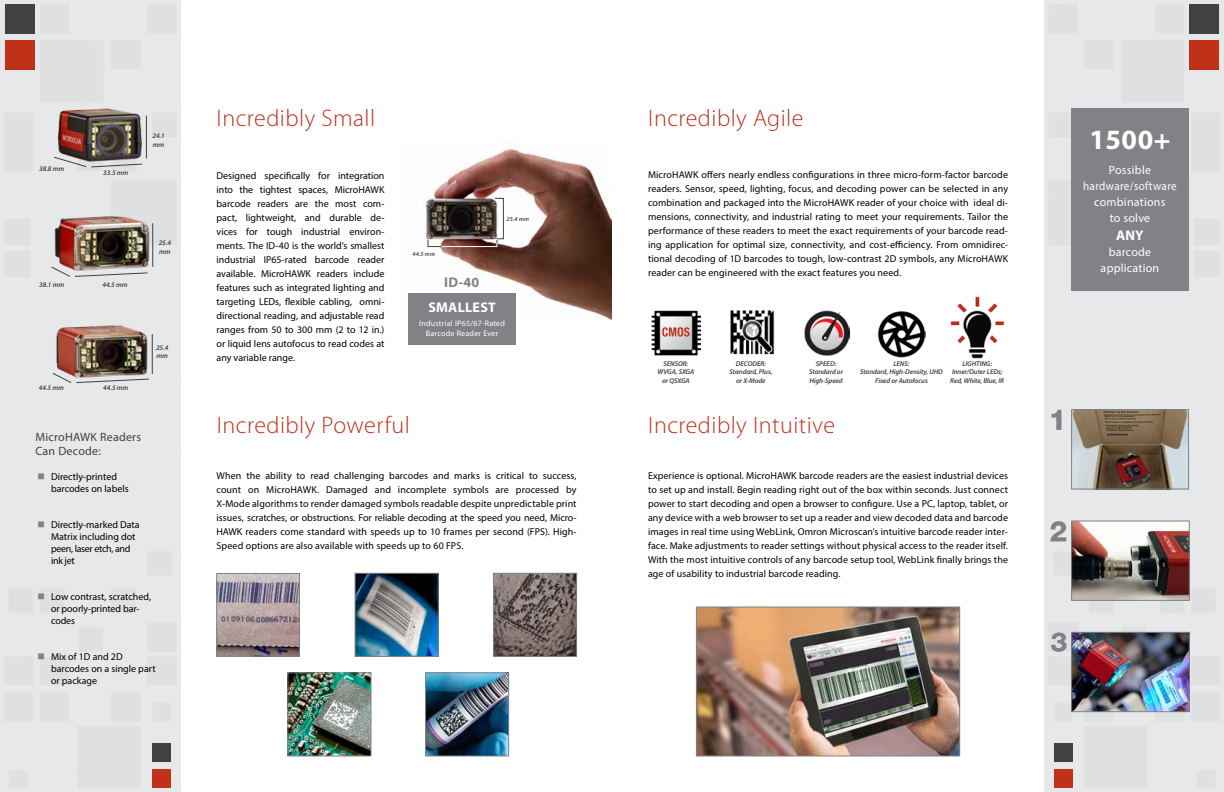
<style>
.page{position:relative;width:1224px;height:792px;background:#fff}
.page>*{position:absolute;margin:0;border:0;box-sizing:border-box;transform-origin:0 0}
.t1{font:700 28px "Myriad Pro";color:#fff}
.t2{font:300 24px "Myriad Pro";letter-spacing:.02em;color:#c0311a}
.t3{font:700 14px "Myriad Pro";letter-spacing:.02em;color:#fff}
.t4{font:700 14px "Myriad Pro";color:#808285}
.t5{font:12px/16px "Myriad Pro";letter-spacing:.02em;color:#fff;text-align:center}
.t6{font:12px/14.4px "Myriad Pro";letter-spacing:.02em;color:#414042}
.t7{font:10px/14px "Myriad Pro";color:#000;text-align:justify}
.t8{font:8px/10px "Myriad Pro";letter-spacing:.03em;color:#fff;text-align:center}
.t9{font:italic 600 7px/8.4px "Myriad Pro";letter-spacing:-.01em;color:#414042;text-align:center}
.t10{font:italic 600 6px "Myriad Pro";letter-spacing:.02em;color:#414042}
</style>
<div class="page">
<div style="left:0;top:0;width:180px;height:792px;background:#e7e8e9"></div>
<img style="left:53px;top:102px;width:93px;height:63px">
<img style="left:51px;top:210px;width:101px;height:64px">
<img style="left:54px;top:319px;width:96px;height:61px">
<div style="left:5px;top:5px;width:29px;height:29px;background:#414042"></div>
<div style="left:5px;top:41px;width:29px;height:29px;background:#c0311a"></div>
<div style="left:152px;top:769px;width:18px;height:19px;background:#c0311a"></div>
<div style="left:152px;top:743px;width:18px;height:19px;background:#414042"></div>
<img style="left:408px;top:147px;width:204px;height:173px">
<div style="left:428px;top:239px;width:69px;height:8px;border:1px solid #414042"></div>
<img style="left:441px;top:198px;width:63px;height:49px">
<hr style="left:152px;top:334px;width:1px;height:40px;background:#414042">
<svg style="left:52px;top:373px;width:97px;height:10px"></svg>
<hr style="left:152px;top:223px;width:1px;height:44px;background:#414042">
<svg style="left:51px;top:266px;width:97px;height:11px"></svg>
<hr style="left:146px;top:116px;width:1px;height:42px;background:#414042">
<svg style="left:53px;top:157px;width:90px;height:10px"></svg>
<img style="left:218px;top:575px;width:80px;height:80px">
<div style="left:216px;top:573px;width:84px;height:84px;border:1px solid #808285"></div>
<img style="left:357px;top:575px;width:79px;height:80px">
<div style="left:355px;top:573px;width:83px;height:84px;border:1px solid #808285"></div>
<img style="left:495px;top:575px;width:80px;height:80px">
<div style="left:493px;top:573px;width:84px;height:84px;border:1px solid #808285"></div>
<img style="left:290px;top:675px;width:79px;height:79px">
<div style="left:288px;top:673px;width:83px;height:83px;border:1px solid #808285"></div>
<img style="left:427px;top:675px;width:80px;height:79px">
<div style="left:425px;top:673px;width:84px;height:83px;border:1px solid #808285"></div>
<div style="left:409px;top:294px;width:107px;height:51px;background:#808285"></div>
<div style="left:1044px;top:0;width:180px;height:792px;background:#e7e8e9"></div>
<div style="left:1054px;top:769px;width:19px;height:19px;background:#c0311a"></div>
<div style="left:1054px;top:743px;width:19px;height:19px;background:#414042"></div>
<div style="left:1190px;top:5px;width:29px;height:29px;background:#414042"></div>
<div style="left:1190px;top:41px;width:29px;height:29px;background:#c0311a"></div>
<div style="left:1071px;top:108px;width:118px;height:183px;background:#808285"></div>
<img style="left:1073px;top:411px;width:114px;height:76px">
<div style="left:1071px;top:409px;width:118px;height:80px;border:1px solid #808285"></div>
<svg style="left:1051px;top:410px;width:10px;height:20px"></svg>
<img style="left:1073px;top:523px;width:115px;height:76px">
<div style="left:1071px;top:521px;width:119px;height:80px;border:1px solid #808285"></div>
<svg style="left:1050px;top:521px;width:16px;height:20px"></svg>
<img style="left:1073px;top:634px;width:115px;height:76px">
<div style="left:1071px;top:632px;width:119px;height:80px;border:1px solid #808285"></div>
<svg style="left:1051px;top:632px;width:16px;height:20px"></svg>
<img style="left:698px;top:609px;width:260px;height:145px">
<div style="left:696px;top:607px;width:264px;height:149px;border:1px solid #808285"></div>
<img style="left:651px;top:310px;width:50px;height:46px">
<img style="left:804px;top:310px;width:46px;height:46px">
<img style="left:730px;top:310px;width:45px;height:45px">
<img style="left:878px;top:311px;width:47px;height:47px">
<img style="left:950px;top:296px;width:54px;height:63px">
<svg style="left:38px;top:473px;width:6px;height:6px"></svg>
<svg style="left:38px;top:521px;width:6px;height:6px"></svg>
<svg style="left:38px;top:593px;width:6px;height:6px"></svg>
<svg style="left:38px;top:653px;width:6px;height:6px"></svg>
<p class="t9" style="left:39px;top:164px;width:26px">38.8 mm</p>
<p class="t9" style="left:103px;top:168px;width:26px">33.5 mm</p>
<p class="t9" style="left:152px;top:132px;width:14px;text-align:left">24.1 mm</p>
<p class="t9" style="left:39px;top:281px;width:26px">38.1 mm</p>
<p class="t9" style="left:103px;top:281px;width:26px">44.5 mm</p>
<p class="t9" style="left:159px;top:239px;width:14px;text-align:left">25.4 mm</p>
<p class="t9" style="left:39px;top:384px;width:26px">44.5 mm</p>
<p class="t9" style="left:103px;top:384px;width:26px">44.5 mm</p>
<p class="t9" style="left:156px;top:343px;width:14px;text-align:left">25.4 mm</p>
<p class="t6" style="left:36px;top:429px;width:107px">MicroHAWK Readers<br>Can Decode:</p>
<p class="t7" style="left:51px;top:470px;width:79px;line-height:12px">Directly-printed barcodes on labels</p>
<p class="t7" style="left:51px;top:518px;width:90px;line-height:12px;text-align:left">Directly-marked Data<br>Matrix including dot peen, laser etch, and ink jet</p>
<p class="t7" style="left:51px;top:590px;width:102px;line-height:12px;text-align:left">Low contrast, scratched, or poorly-printed bar&shy;codes</p>
<p class="t7" style="left:51px;top:650px;width:106px;line-height:12px;text-align:left">Mix of 1D and 2D barcodes on a single part or package</p>
<h2 class="t2" style="left:217px;top:105px;width:160px">Incredibly Small</h2>
<p class="t7" style="left:217px;top:168px;width:169px">Designed specifically for integration into the tightest spaces, MicroHAWK barcode readers are the most com&shy;pact, lightweight, and durable de&shy;vices for tough industrial environ&shy;ments. The ID-40 is the world’s smallest industrial IP65-rated barcode reader available. MicroHAWK readers include features such as integrated lighting and targeting LEDs, flexible cabling, omni&shy;directional reading, and adjustable read ranges from 50 to 300 mm (2 to 12 in.) or liquid lens autofocus to read codes at any variable range.</p>
<p class="t10" style="left:413px;top:250px;width:24px">44.5 mm</p>
<h3 class="t4" style="left:444px;top:273px;width:37px">ID-40</h3>
<p class="t10" style="left:507px;top:215px;width:24px">25.4 mm</p>
<h3 class="t3" style="left:428px;top:299px;width:69px">SMALLEST</h3>
<p class="t8" style="left:419px;top:319px;width:87px">Industrial IP65/67-Rated<br>Barcode Reader Ever</p>
<h2 class="t2" style="left:217px;top:412px;width:195px">Incredibly Powerful</h2>
<p class="t7" style="left:217px;top:468px;width:362px">When the ability to read challenging barcodes and marks is critical to success, count on MicroHAWK. Damaged and incomplete symbols are processed by X-Mode algorithms to render damaged symbols readable despite unpredictable print issues, scratches, or obstructions. For reliable decoding at the speed you need, Micro-HAWK readers come standard with speeds up to 10 frames per second (FPS). High-Speed options are also available with speeds up to 60 FPS.</p>
<h2 class="t2" style="left:648px;top:105px;width:157px">Incredibly Agile</h2>
<p class="t7" style="left:648px;top:168px;width:362px">MicroHAWK offers nearly endless configurations in three micro-form-factor barcode readers. Sensor, speed, lighting, focus, and decoding power can be selected in any combination and packaged into the MicroHAWK reader of your choice with ideal di&shy;mensions, connectivity, and industrial rating to meet your requirements. Tailor the performance of these readers to meet the exact requirements of your barcode read&shy;ing application for optimal size, connectivity, and cost-efficiency. From omnidirec&shy;tional decoding of 1D barcodes to tough, low-contrast 2D symbols, any MicroHAWK reader can be engineered with the exact features you need.</p>
<p class="t9" style="left:658px;top:359px;width:38px">SENSOR:<br>WVGA, SXGA or QSXGA</p>
<p class="t9" style="left:730px;top:359px;width:44px">DECODER:<br>Standard, Plus, or X-Mode</p>
<p class="t9" style="left:950px;top:359px;width:55px">LIGHTING:<br>Inner/Outer LEDs;<br>Red, White, Blue, IR</p>
<p class="t9" style="left:809px;top:359px;width:36px">SPEED:<br>Standard or<br>High-Speed</p>
<p class="t9" style="left:860px;top:359px;width:84px">LENS:<br>Standard, High-Density, UHD<br>Fixed or Autofocus</p>
<h2 class="t2" style="left:648px;top:412px;width:189px">Incredibly Intuitive</h2>
<p class="t7" style="left:648px;top:468px;width:362px">Experience is optional. MicroHAWK barcode readers are the easiest industrial devices to set up and install. Begin reading right out of the box within seconds. Just connect power to start decoding and open a browser to configure. Use a PC, laptop, tablet, or any device with a web browser to set up a reader and view decoded data and barcode images in real time using WebLink, Omron Microscan’s intuitive barcode reader inter&shy;face. Make adjustments to reader settings without physical access to the reader itself.<br>With the most intuitive controls of any barcode setup tool, WebLink finally brings the age of usability to industrial barcode reading.</p>
<h1 class="t1" style="left:1089px;top:121px;width:83px">1500+</h1>
<p class="t5" style="left:1083px;top:162px;width:95px">Possible hardware/software combinations<br>to solve</p>
<h3 class="t3" style="left:1116px;top:226px;width:29px">ANY</h3>
<p class="t5" style="left:1101px;top:244px;width:60px">barcode application</p>
</div>
